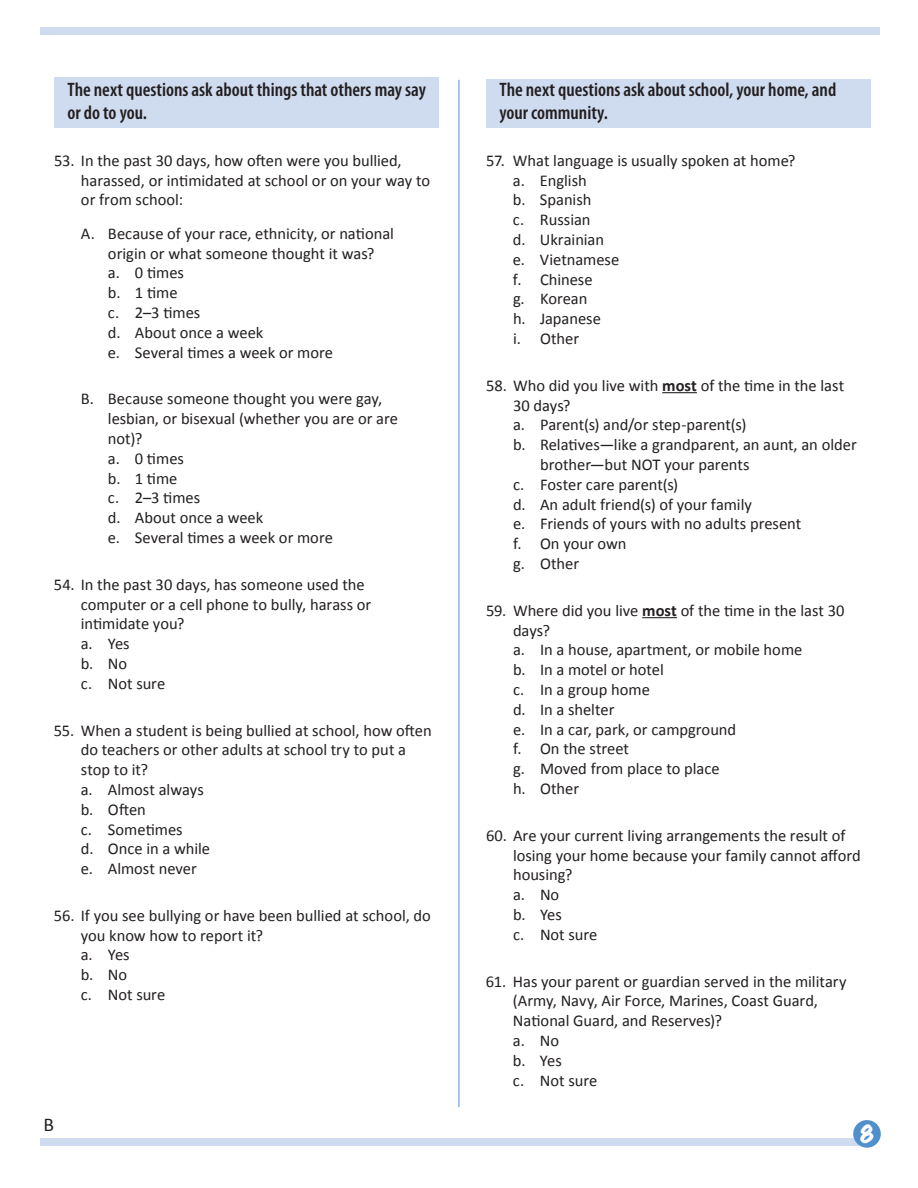
<style>
.page{position:relative;width:918px;height:1188px;background:#fff}
.page>*{position:absolute;margin:0;border:0;box-sizing:border-box;transform-origin:0 0}
.t1{font:expanded 21px "Marker Felt";color:#fff}
.t2{font:600 condensed 19.5px/23.4px "Myriad Pro";color:#231f20}
.t3{font:19.5px "Calibri";color:#231f20}
.t4{font:16.5px/19.8px "Calibri";color:#231f20}
.s1{font-weight:700}
</style>
<div class="page">
<div style="left:40px;top:1138px;width:828px;height:8px;background:#cfdcef"></div>
<div style="left:853px;top:1120px;width:28px;height:28px;background:#5090cc;border-radius:50%"></div>
<div style="left:486px;top:79px;width:385px;height:48px;background:#cfdcef"></div>
<div style="left:54px;top:77px;width:385px;height:50px;background:#cfdcef"></div>
<div style="left:40px;top:27px;width:840px;height:7px;background:#cfdcef"></div>
<hr style="left:662px;top:392px;width:35px;height:1px;background:#231f20">
<hr style="left:642px;top:617px;width:35px;height:1px;background:#231f20">
<hr style="left:459px;top:80px;width:1px;height:1027px;background:#5090cc">
<p class="t2" style="left:68px;top:78px;width:360px">The next questions ask about things that others may say or do to you.</p>
<p class="t4" style="left:81px;top:151px;width:351px;text-indent:-27px">53. In the past 30 days, how often were you bullied, harassed, or intimidated at school or on your way to or from school:</p>
<p class="t4" style="left:108px;top:223px;width:288px;text-indent:-27px">A. Because of your race, ethnicity, or national origin or what someone thought it was?<br>a. 0 times<br>b. 1 time<br>c. 2–3 times<br>d. About once a week<br>e. Several times a week or more</p>
<p class="t4" style="left:108px;top:389px;width:292px;text-indent:-27px">B. Because someone thought you were gay, lesbian, or bisexual (whether you are or are not)?<br>a. 0 times<br>b. 1 time<br>c. 2–3 times<br>d. About once a week<br>e. Several times a week or more</p>
<p class="t4" style="left:81px;top:574px;width:292px;text-indent:-27px">54. In the past 30 days, has someone used the computer or a cell phone to bully, harass or intimidate you?<br>a. Yes<br>b. No<br>c. Not sure</p>
<p class="t4" style="left:81px;top:720px;width:352px;text-indent:-27px">55. When a student is being bullied at school, how often do teachers or other adults at school try to put a stop to it?<br>a. Almost always<br>b. Often<br>c. Sometimes<br>d. Once in a while<br>e. Almost never</p>
<p class="t4" style="left:81px;top:906px;width:352px;text-indent:-27px">56. If you see bullying or have been bullied at school, do you know how to report it?<br>a. Yes<br>b. No<br>c. Not sure</p>
<p class="t3" style="left:44px;top:1112px;width:12px">B</p>
<p class="t2" style="left:500px;top:78px;width:338px">The next questions ask about school, your home, and your community.</p>
<p class="t4" style="left:513px;top:151px;width:284px;text-indent:-27px">57. What language is usually spoken at home? a. English<br>b. Spanish<br>c. Russian<br>d. Ukrainian<br>e. Vietnamese<br>f. Chinese<br>g. Korean<br>h. Japanese<br>i. Other</p>
<p class="t4" style="left:486px;top:375px;width:360px">58. Who did you live with <span class="s1">most</span> of the time in the last</p>
<p class="t4" style="left:513px;top:395px;width:59px">30 days?</p>
<p class="t4" style="left:513px;top:415px;width:235px">a. Parent(s) and/or step-parent(s)</p>
<p class="t4" style="left:513px;top:435px;width:345px">b. Relatives—like a grandparent, an aunt, an older</p>
<p class="t4" style="left:540px;top:455px;width:211px">brother—but NOT your parents</p>
<p class="t4" style="left:513px;top:474px;width:167px">c. Foster care parent(s)</p>
<p class="t4" style="left:513px;top:494px;width:241px">d. An adult friend(s) of your family</p>
<p class="t4" style="left:513px;top:514px;width:290px">e. Friends of yours with no adults present</p>
<p class="t4" style="left:513px;top:534px;width:115px">f. On your own</p>
<p class="t4" style="left:513px;top:554px;width:68px">g. Other</p>
<p class="t4" style="left:513px;top:600px;width:333px;text-indent:-27px">59. Where did you live <span class="s1">most</span> of the time in the last 30 days?<br>a. In a house, apartment, or mobile home<br>b. In a motel or hotel<br>c. In a group home<br>d. In a shelter<br>e. In a car, park, or campground<br>f. On the street<br>g. Moved from place to place<br>h. Other</p>
<p class="t4" style="left:513px;top:825px;width:349px;text-indent:-27px">60. Are your current living arrangements the result of losing your home because your family cannot afford housing?<br>a. No<br>b. Yes<br>c. Not sure</p>
<p class="t4" style="left:513px;top:971px;width:335px;text-indent:-27px">61. Has your parent or guardian served in the military (Army, Navy, Air Force, Marines, Coast Guard,<br>National Guard, and Reserves)?<br>a. No<br>b. Yes<br>c. Not sure</p>
<p class="t1" style="left:860px;top:1117px;width:15px">8</p>
<p class="t1" style="left:860px;top:1128px;width:15px">8</p>
</div>
